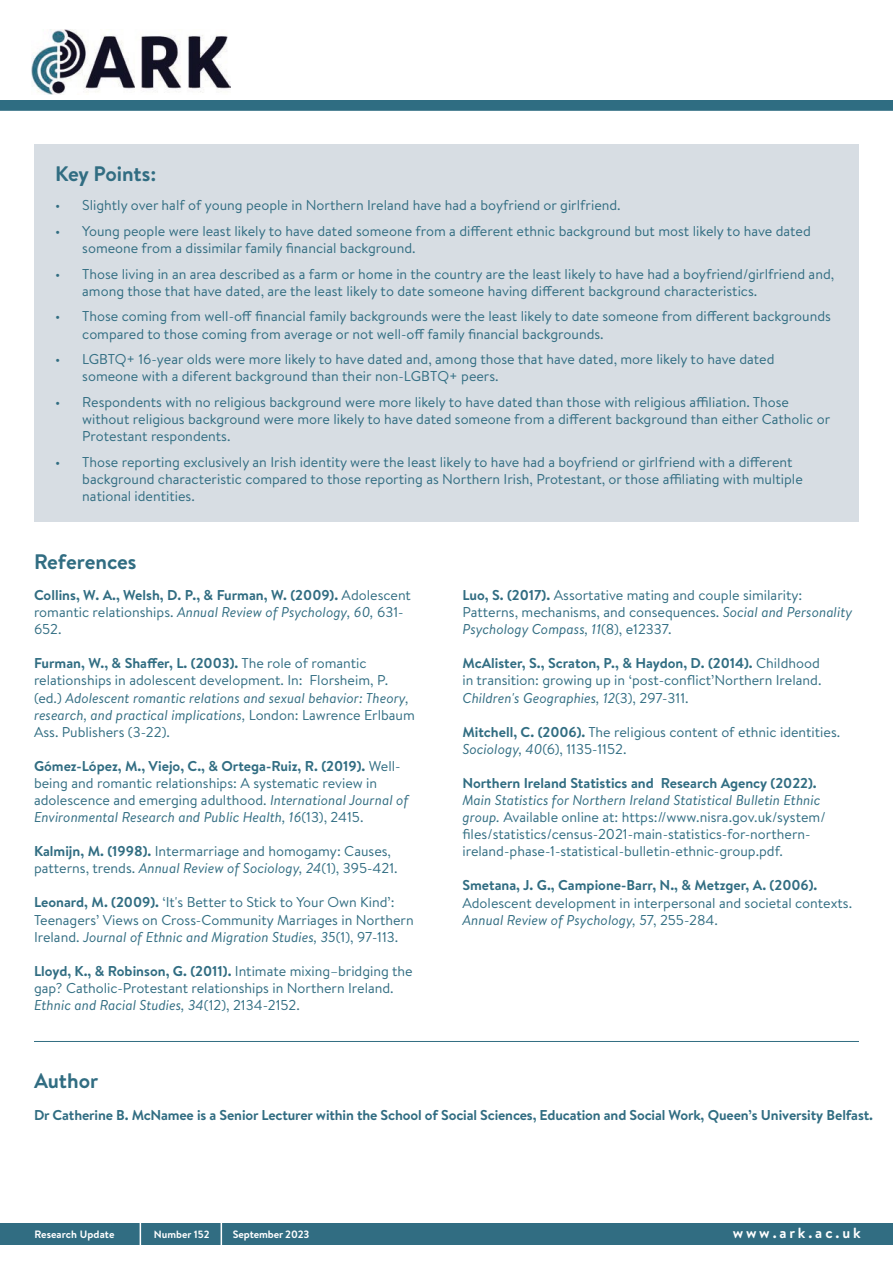
<style>
.page{position:relative;width:893px;height:1263px;background:#fff}
.page>*{position:absolute;margin:0;border:0;box-sizing:border-box;transform-origin:0 0}
.t1{font:700 21px "Brandon Text";color:#316d82}
.t2{font:700 14.7px "Brandon Text";letter-spacing:.19em;color:#fff}
.t3{font:14.25px/17.1px "Brandon Text";color:#316d82}
.t4{font:700 14.25px/17.1px "Brandon Text";letter-spacing:-.01em;color:#316d82}
.t5{font:700 10.65px "Brandon Text";letter-spacing:-.01em;color:#fff}
.t6{font:700 10.5px "Brandon Text";color:#fff}
.s1{font-weight:400}
.s2{font-weight:400;font-style:italic}
.s3{font-weight:700}
.s4{font-style:italic}
</style>
<div class="page">
<div style="left:0;top:1224px;width:893px;height:21px;background:#316d82"></div>
<hr style="left:221px;top:1222px;width:1px;height:31px;background:#fff">
<hr style="left:140px;top:1222px;width:1px;height:31px;background:#fff">
<img style="left:32px;top:29px;width:199px;height:65px">
<div style="left:0;top:100px;width:893px;height:11px;background:#2f6d82"></div>
<div style="left:34px;top:145px;width:825px;height:377px;background:#d7dde3"></div>
<hr style="left:34px;top:1041px;width:825px;height:1px;background:#316d82">
<h1 class="t1" style="left:55px;top:159px;width:103px">Key Points:</h1>
<p class="t3" style="left:55px;top:196px;width:567px">• Slightly over half of young people in Northern Ireland have had a boyfriend or girlfriend.</p>
<p class="t3" style="left:82px;top:222px;width:730px;text-indent:-27px">• Young people were least likely to have dated someone from a different ethnic background but most likely to have dated someone from a dissimilar family financial background.</p>
<p class="t3" style="left:82px;top:265px;width:753px;text-indent:-27px">• Those living in an area described as a farm or home in the country are the least likely to have had a boyfriend/girlfriend and, among those that have dated, are the least likely to date someone having different background characteristics.</p>
<p class="t3" style="left:82px;top:307px;width:750px;text-indent:-27px">• Those coming from well-off financial family backgrounds were the least likely to date someone from different backgrounds compared to those coming from average or not well-off family financial backgrounds.</p>
<p class="t3" style="left:82px;top:350px;width:694px;text-indent:-27px">• LGBTQ+ 16-year olds were more likely to have dated and, among those that have dated, more likely to have dated someone with a diferent background than their non-LGBTQ+ peers.</p>
<p class="t3" style="left:82px;top:393px;width:749px;text-indent:-27px">• Respondents with no religious background were more likely to have dated than those with religious affiliation. Those without religious background were more likely to have dated someone from a different background than either Catholic or<br>Protestant respondents.</p>
<p class="t3" style="left:82px;top:453px;width:722px;text-indent:-27px">• Those reporting exclusively an Irish identity were the least likely to have had a boyfriend or girlfriend with a different background characteristic compared to those reporting as Northern Irish, Protestant, or those affiliating with multiple national identities.</p>
<h1 class="t1" style="left:34px;top:547px;width:104px">References</h1>
<p class="t4" style="left:34px;top:586px;width:378px">Collins, W. A., Welsh, D. P., &amp; Furman, W. (2009). <span class="s1">Adolescent romantic relationships.</span> <span class="s2">Annual Review of Psychology, 60,</span> <span class="s1">631-<br>652.</span></p>
<p class="t3" style="left:34px;top:654px;width:382px"><span class="s3">Furman, W., &amp; Shaffer, L. (2003).</span> The role of romantic relationships in adolescent development. In: Florsheim, P. (ed.) <span class="s4">Adolescent romantic relations and sexual behavior: Theory, research, and practical implications,</span> London: Lawrence Erlbaum Ass. Publishers (3-22).</p>
<p class="t3" style="left:34px;top:757px;width:376px"><span class="s3">Gómez-López, M., Viejo, C., &amp; Ortega-Ruiz, R. (2019).</span> Well&shy;being and romantic relationships: A systematic review in adolescence and emerging adulthood. <span class="s4">International Journal of Environmental Research and Public Health, 16</span>(13), 2415.</p>
<p class="t3" style="left:34px;top:842px;width:365px"><span class="s3">Kalmijn, M. (1998).</span> Intermarriage and homogamy: Causes, patterns, trends. <span class="s4">Annual Review of Sociology, 24</span>(1), 395-421.</p>
<p class="t3" style="left:34px;top:893px;width:381px"><span class="s3">Leonard, M. (2009).</span> ‘It's Better to Stick to Your Own Kind’:<br>Teenagers’ Views on Cross-Community Marriages in Northern<br>Ireland. <span class="s4">Journal of Ethnic and Migration Studies, 35</span>(1), 97-113.</p>
<p class="t3" style="left:34px;top:962px;width:380px"><span class="s3">Lloyd, K., &amp; Robinson, G. (2011).</span> Intimate mixing–bridging the gap? Catholic-Protestant relationships in Northern Ireland.<br><span class="s4">Ethnic and Racial Studies, 34</span>(12), 2134-2152.</p>
<h1 class="t1" style="left:34px;top:1066px;width:66px">Author</h1>
<p class="t3" style="left:462px;top:586px;width:391px"><span class="s3">Luo, S. (2017).</span> Assortative mating and couple similarity:<br>Patterns, mechanisms, and consequences. <span class="s4">Social and Personality<br>Psychology Compass, 11</span>(8), e12337.</p>
<p class="t3" style="left:462px;top:654px;width:361px;text-align:justify"><span class="s3">McAlister, S., Scraton, P., &amp; Haydon, D. (2014).</span> Childhood in transition: growing up in ‘post-conflict’Northern Ireland.<br><span class="s4">Children's Geographies, 12</span>(3), 297-311.</p>
<p class="t3" style="left:462px;top:723px;width:379px"><span class="s3">Mitchell, C. (2006).</span> The religious content of ethnic identities.<br><span class="s4">Sociology, 40</span>(6), 1135-1152.</p>
<p class="t4" style="left:462px;top:774px;width:356px">Northern Ireland Statistics and Research Agency (2022).</p>
<p class="t3" style="left:462px;top:791px;width:365px"><span class="s4">Main Statistics for Northern Ireland Statistical Bulletin Ethnic group.</span> Available online at: https://www.nisra.gov.uk/system/ files/statistics/census-2021-main-statistics-for-northern&shy;ireland-phase-1-statistical-bulletin-ethnic-group.pdf.</p>
<p class="t4" style="left:462px;top:876px;width:356px">Smetana, J. G., Campione-Barr, N., &amp; Metzger, A. (2006).</p>
<p class="t3" style="left:462px;top:893px;width:391px">Adolescent development in interpersonal and societal contexts.<br><span class="s4">Annual Review of Psychology, 5</span>7, 255-284.</p>
<p class="t4" style="left:34px;top:1106px;width:840px">Dr Catherine B. McNamee is a Senior Lecturer within the School of Social Sciences, Education and Social Work, Queen’s University Belfast.</p>
<p class="t5" style="left:34px;top:1227px;width:82px">Research Update</p>
<p class="t6" style="left:154px;top:1227px;width:57px">Number 152</p>
<p class="t5" style="left:233px;top:1227px;width:78px">September 2023</p>
<p class="t2" style="left:733px;top:1223px;width:129px">www.ark.ac.uk</p>
</div>
